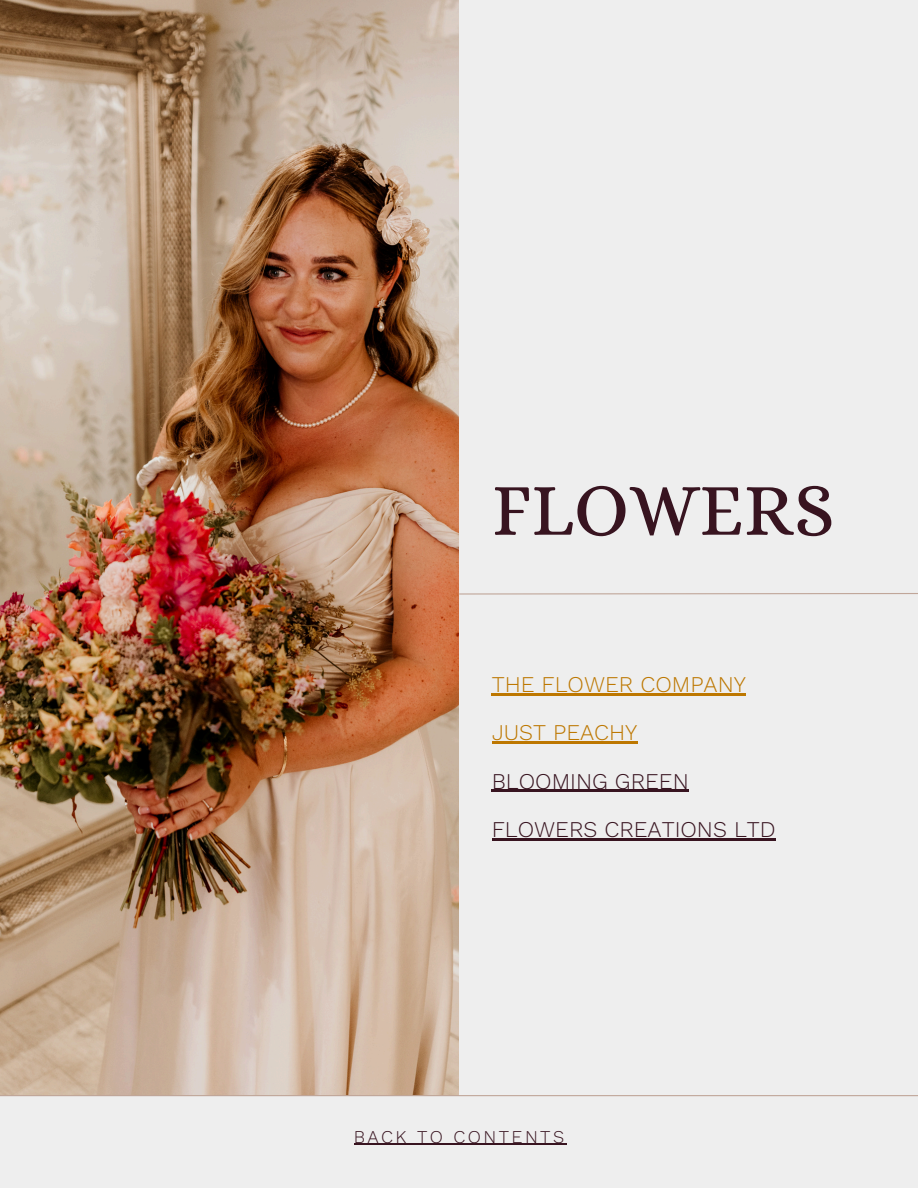
<style>
.page{position:relative;width:918px;height:1188px;background:#eee}
.page>*{position:absolute;margin:0;border:0;box-sizing:border-box;transform-origin:0 0}
.t1{font:75px "Alice";color:#381420}
.t2{font:300 22.5px/48.3px "Work Sans";color:#381420}
.t3{font:300 18px "Work Sans";letter-spacing:.135em;color:#381420}
.s1{color:#bd7700}
</style>
<div class="page">
<img style="left:0;top:0;width:459px;height:1095px">
<svg style="left:458px;top:592px;width:460px;height:3px"></svg>
<hr style="left:492px;top:693px;width:254px;height:2px;background:#bd7700">
<hr style="left:492px;top:741px;width:146px;height:3px;background:#bd7700">
<hr style="left:492px;top:790px;width:197px;height:2px;background:#381420">
<hr style="left:492px;top:838px;width:284px;height:2px;background:#381420">
<hr style="left:0;top:1095px;width:918px;height:1px;background:#c0a699">
<hr style="left:354px;top:1144px;width:213px;height:1px;background:#381420">
<h1 class="t1" style="left:492px;top:467px;width:345px">FLOWERS</h1>
<p class="t2" style="left:492px;top:662px;width:285px"><span class="s1">THE FLOWER COMPANY<br>JUST PEACHY<br></span>BLOOMING GREEN<br>FLOWERS CREATIONS LTD</p>
<p class="t3" style="left:354px;top:1129px;width:212px">BACK TO CONTENTS</p>
</div>
